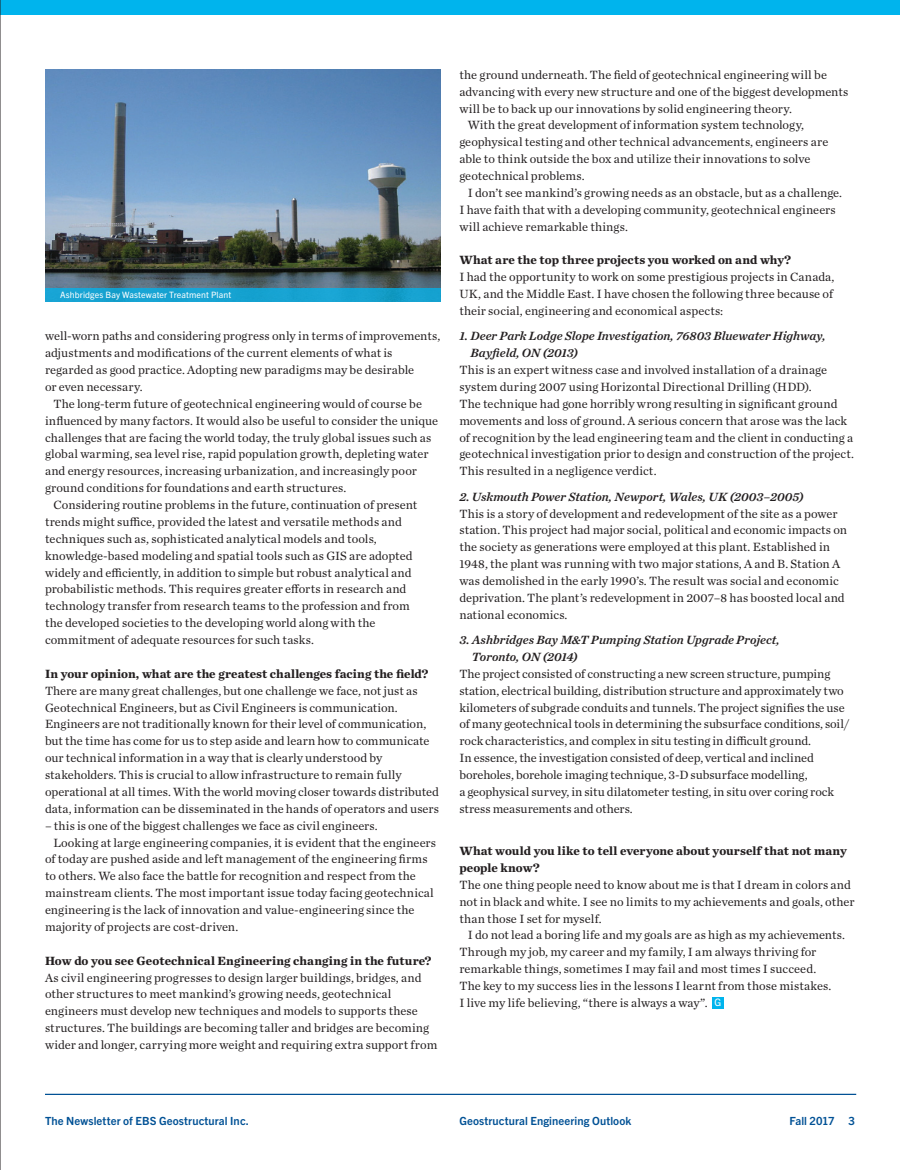
<style>
.page{position:relative;width:900px;height:1170px;background:#fff}
.page>*{position:absolute;margin:0;border:0;box-sizing:border-box;transform-origin:0 0}
.B1-indent{font:12.5px/16.9px "Chronicle Text G1";letter-spacing:.005em;color:#231f20}
.B1-no_indent{font:12.5px/16.9px "Chronicle Text G1";color:#231f20}
.B1-subhead{font:700 12.5px/16.9px "Chronicle Text G1";letter-spacing:.005em;color:#231f20}
.B1-no_indent-2{font:italic 12.5px/16.9px "Chronicle Text G1 Semi";color:#231f20}
.t1{font:700 11.25px "Trade Gothic Next LT Pro";letter-spacing:.01em;color:#015195}
.t2{font:700 11.25px "Trade Gothic Next LT Pro";letter-spacing:-.01em;color:#015195}
.t3{font:10.38px "Trade Gothic Next LT Pro";color:#fff}
.t4{font:8.75px "Trade Gothic Next LT Pro";letter-spacing:.015em;color:#fff}
</style>
<div class="page">
<div style="left:0;top:0;width:900px;height:15px;background:#00b4ed"></div>
<hr style="left:0;top:0;width:1px;height:1170px;background:#231f20">
<hr style="left:45px;top:1094px;width:811px;height:1px;background:#015195">
<div style="left:712px;top:997px;width:11px;height:11px;background:#00b4ed"></div>
<img style="left:45px;top:70px;width:396px;height:219px">
<div style="left:45px;top:289px;width:396px;height:13px;background:#17a3d2"></div>
<p class="t4" style="left:60px;top:289px;width:173px">Ashbridges Bay Wastewater Treatment Plant</p>
<p class="B1-indent" style="left:45px;top:327px;width:397px">well-worn paths and considering progress only in terms of improvements, adjustments and modifications of the current elements of what is regarded as good practice. Adopting new paradigms may be desirable<br>or even necessary.</p>
<p class="B1-indent" style="left:45px;top:395px;width:395px;text-indent:8px">The long-term future of geotechnical engineering would of course be influenced by many factors. It would also be useful to consider the unique challenges that are facing the world today, the truly global issues such as global warming, sea level rise, rapid population growth, depleting water and energy resources, increasing urbanization, and increasingly poor ground conditions for foundations and earth structures.</p>
<p class="B1-indent" style="left:45px;top:496px;width:374px;text-indent:8px">Considering routine problems in the future, continuation of present trends might suffice, provided the latest and versatile methods and techniques such as, sophisticated analytical models and tools, knowledge-based modeling and spatial tools such as GIS are adopted widely and efficiently, in addition to simple but robust analytical and probabilistic methods. This requires greater efforts in research and technology transfer from research teams to the profession and from the developed societies to the developing world along with the commitment of adequate resources for such tasks.</p>
<p class="B1-subhead" style="left:45px;top:664px;width:385px">In your opinion, what are the greatest challenges facing the field?</p>
<p class="B1-no_indent" style="left:45px;top:681px;width:396px">There are many great challenges, but one challenge we face, not just as Geotechnical Engineers, but as Civil Engineers is communication.<br>Engineers are not traditionally known for their level of communication, but the time has come for us to step aside and learn how to communicate our technical information in a way that is clearly understood by stakeholders. This is crucial to allow infrastructure to remain fully operational at all times. With the world moving closer towards distributed data, information can be disseminated in the hands of operators and users</p>
<p class="B1-no_indent" style="left:45px;top:816px;width:334px">– this is one of the biggest challenges we face as civil engineers.</p>
<p class="B1-indent" style="left:45px;top:833px;width:393px;text-indent:8px">Looking at large engineering companies, it is evident that the engineers of today are pushed aside and left management of the engineering firms to others. We also face the battle for recognition and respect from the mainstream clients. The most important issue today facing geotechnical engineering is the lack of innovation and value-engineering since the majority of projects are cost-driven.</p>
<p class="B1-subhead" style="left:45px;top:951px;width:388px">How do you see Geotechnical Engineering changing in the future?</p>
<p class="B1-no_indent" style="left:45px;top:968px;width:394px">As civil engineering progresses to design larger buildings, bridges, and other structures to meet mankind’s growing needs, geotechnical engineers must develop new techniques and models to supports these structures. The buildings are becoming taller and bridges are becoming wider and longer, carrying more weight and requiring extra support from</p>
<p class="B1-no_indent" style="left:459px;top:65px;width:390px">the ground underneath. The field of geotechnical engineering will be advancing with every new structure and one of the biggest developments will be to back up our innovations by solid engineering theory.</p>
<p class="B1-indent" style="left:459px;top:116px;width:371px;text-indent:8px">With the great development of information system technology, geophysical testing and other technical advancements, engineers are able to think outside the box and utilize their innovations to solve geotechnical problems.</p>
<p class="B1-indent" style="left:459px;top:184px;width:384px;text-indent:8px">I don’t see mankind’s growing needs as an obstacle, but as a challenge.<br>I have faith that with a developing community, geotechnical engineers will achieve remarkable things.</p>
<p class="B1-subhead" style="left:459px;top:251px;width:333px">What are the top three projects you worked on and why?</p>
<p class="B1-no_indent" style="left:459px;top:268px;width:377px;text-align:justify">I had the opportunity to work on some prestigious projects in Canada, UK, and the Middle East. I have chosen the following three because of their social, engineering and economical aspects:</p>
<p class="B1-no_indent-2" style="left:470px;top:327px;width:357px;text-indent:-11px">1. Deer Park Lodge Slope Investigation, 76803 Bluewater Highway,<br>Bayfield, ON (2013)</p>
<p class="B1-no_indent" style="left:459px;top:361px;width:396px">This is an expert witness case and involved installation of a drainage system during 2007 using Horizontal Directional Drilling (HDD).<br>The technique had gone horribly wrong resulting in significant ground movements and loss of ground. A serious concern that arose was the lack of recognition by the lead engineering team and the client in conducting a geotechnical investigation prior to design and construction of the project.<br>This resulted in a negligence verdict.</p>
<p class="B1-no_indent-2" style="left:459px;top:487px;width:346px">2. Uskmouth Power Station, Newport, Wales, UK (2003–2005)</p>
<p class="B1-indent" style="left:459px;top:504px;width:389px">This is a story of development and redevelopment of the site as a power station. This project had major social, political and economic impacts on the society as generations were employed at this plant. Established in 1948, the plant was running with two major stations, A and B. Station A was demolished in the early 1990’s. The result was social and economic deprivation. The plant’s redevelopment in 2007–8 has boosted local and national economics.</p>
<p class="B1-no_indent-2" style="left:472px;top:631px;width:309px;text-indent:-12px">3. Ashbridges Bay M&amp;T Pumping Station Upgrade Project,<br>Toronto, ON (2014)</p>
<p class="B1-no_indent" style="left:459px;top:665px;width:391px">The project consisted of constructing a new screen structure, pumping station, electrical building, distribution structure and approximately two kilometers of subgrade conduits and tunnels. The project signifies the use of many geotechnical tools in determining the subsurface conditions, soil/ rock characteristics, and complex in situ testing in difficult ground.<br>In essence, the investigation consisted of deep, vertical and inclined boreholes, borehole imaging technique, 3-D subsurface modelling,<br>a geophysical survey, in situ dilatometer testing, in situ over coring rock stress measurements and others.</p>
<p class="B1-subhead" style="left:459px;top:842px;width:389px">What would you like to tell everyone about yourself that not many people know?</p>
<p class="B1-no_indent" style="left:459px;top:875px;width:397px">The one thing people need to know about me is that I dream in colors and not in black and white. I see no limits to my achievements and goals, other than those I set for myself.</p>
<p class="B1-indent" style="left:459px;top:926px;width:387px;text-indent:8px">I do not lead a boring life and my goals are as high as my achievements.<br>Through my job, my career and my family, I am always thriving for remarkable things, sometimes I may fail and most times I succeed.<br>The key to my success lies in the lessons I learnt from those mistakes.<br>I live my life believing, “there is always a way”.</p>
<p class="t3" style="left:714px;top:995px;width:8px">G</p>
<p class="t1" style="left:45px;top:1113px;width:206px">The Newsletter of EBS Geostructural Inc.</p>
<p class="t1" style="left:459px;top:1113px;width:174px">Geostructural Engineering Outlook</p>
<p class="t2" style="left:789px;top:1113px;width:67px">Fall 2017 3</p>
</div>
